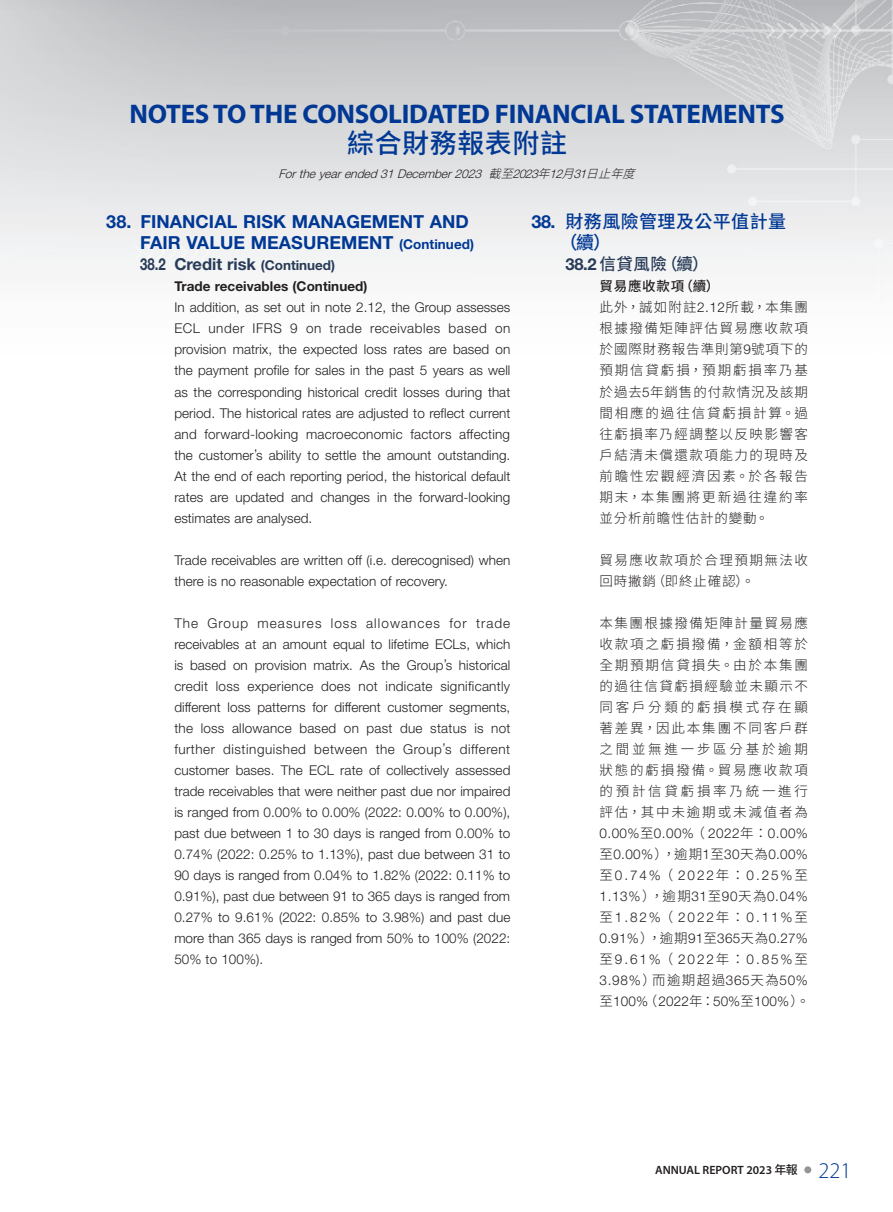
<style>
.page{position:relative;width:893px;height:1212px;background:#fff}
.page>*{position:absolute;margin:0;border:0;box-sizing:border-box;transform-origin:0 0}
.t1{font:700 27px "Myriad Pro";letter-spacing:-.01em;color:#003894}
.t2{font:500 27px "Source Han Sans TC";letter-spacing:.02em;color:#003894}
.Heading_1{font:700 18px/21px "Helvetica Neue LT Std";letter-spacing:.005em;color:#003894;text-align:right}
.C_Heading_1{font:500 18px/21px "Source Han Sans TC";letter-spacing:.025em;color:#003894}
.Heading_2{font:700 16.5px "Helvetica Neue LT Std";color:#283b58;scale:.8 1}
.C_Heading_2{font:500 16.5px "Source Han Sans TC";color:#283b58}
.Body_Text{font:300 13.5px/21px "Helvetica Neue LT Std";letter-spacing:.005em;color:#231f20;text-align:justify}
.C_Body_Text{font:300 13.5px/21px "Source Han Sans TC";letter-spacing:.135em;color:#231f20;text-align:justify}
.Heading_3{font:700 13.5px "Helvetica Neue LT Std";letter-spacing:.005em;color:#231f20}
.C_Body_Text-2{font:300 13.5px/21px "Source Han Sans TC";letter-spacing:.11em;color:#231f20}
.C_Heading_3{font:500 13.5px "Source Han Sans TC";letter-spacing:.055em;color:#231f20}
.t3{font:italic 300 12px "Helvetica Neue LT Std";color:#231f20}
.t4{font:600 12px "Myriad Pro";color:#231f20}
.s1{font-family:"Source Han Sans TC"}
.s2{font-family:"Helvetica Neue LT Std";font-weight:700}
.s3{font-family:"Helvetica Neue LT Std"}
.s4{font-size:13.5px}
.s5{font-family:"Source Han Sans TC";font-weight:500}
.s6{font-weight:300;font-size:22.5px;color:#003894}
</style>
<div class="page">
<img style="left:0;top:0;width:893px;height:1174px">
<div style="left:804px;top:1166px;width:7px;height:7px;background:#939598;border-radius:50%"></div>
<h1 class="t1" style="left:129px;top:96px;width:657px">NOTES TO THE CONSOLIDATED FINANCIAL STATEMENTS</h1>
<h1 class="t2" style="left:347px;top:128px;width:221px">綜合財務報表附註</h1>
<p class="t3" style="left:278px;top:166px;width:367px">Fortheyearended31December2023 <span class="s1">截至</span>2023<span class="s1">年</span>12<span class="s1">月</span>31<span class="s1">日止年度</span></p>
<p class="C_Heading_1" style="left:559px;top:212px;width:228px;text-indent:-28px"><span class="s2">38.</span> 財務風險管理及公平值計量（續）</p>
<p class="C_Heading_2" style="left:566px;top:255px;width:145px"><span class="s2">38.2</span> 信貸風險（續）</p>
<p class="C_Heading_3" style="left:600px;top:279px;width:121px">貿易應收款項（續）</p>
<p class="C_Body_Text" style="left:600px;top:297px;width:210px">此外，誠如附註<span class="s3">2.12</span>所載，本集團根據撥備矩陣評估貿易應收款項於國際財務報告準則第<span class="s3">9</span>號項下的預期信貸虧損，預期虧損率乃基於過去<span class="s3">5</span>年銷售的付款情況及該期間相應的過往信貸虧損計算。過往虧損率乃經調整以反映影響客戶結清未償還款項能力的現時及前瞻性宏觀經濟因素。於各報告期末，本集團將更新過往違約率並分析前瞻性估計的變動。</p>
<p class="C_Body_Text-2" style="left:600px;top:549px;width:210px">貿易應收款項於合理預期無法收回時撇銷（即終止確認）。</p>
<p class="C_Body_Text" style="left:600px;top:612px;width:212px;text-align:left">本集團根據撥備矩陣計量貿易應收款項之虧損撥備，金額相等於全期預期信貸損失。由於本集團的過往信貸虧損經驗並未顯示不同客戶分類的虧損模式存在顯著差異，因此本集團不同客戶群之間並無進一步區分基於逾期狀態的虧損撥備。貿易應收款項的預計信貸虧損率乃統一進行評估，其中未逾期或未減值者為<br><span class="s3">0.00%</span>至<span class="s3">0.00%</span>（ <span class="s3">2022</span>年：<span class="s3">0.00%</span>至<span class="s3">0.00%</span>），逾期<span class="s3">1</span>至<span class="s3">30</span>天為<span class="s3">0.00%</span>至<span class="s3">0.74%</span>（ <span class="s3">2022</span>年：<span class="s3">0.25%</span>至<br><span class="s3">1.13%</span>），逾期<span class="s3">31</span>至<span class="s3">90</span>天為<span class="s3">0.04%</span>至<span class="s3">1.82%</span>（ <span class="s3">2022</span>年：<span class="s3">0.11%</span>至<br><span class="s3">0.91%</span>），逾期<span class="s3">91</span>至<span class="s3">365</span>天為<span class="s3">0.27%</span>至<span class="s3">9.61%</span>（ <span class="s3">2022</span>年：<span class="s3">0.85%</span>至<br><span class="s3">3.98%</span>）而逾期超過<span class="s3">365</span>天為<span class="s3">50%</span>至<span class="s3">100%</span>（<span class="s3">2022</span>年：<span class="s3">50%</span>至<span class="s3">100%</span>）。</p>
<p class="Heading_1" style="left:106px;top:211px;width:369px">38. FINANCIAL RISK MANAGEMENT AND<br>FAIR VALUE MEASUREMENT <span class="s4">(Continued)</span></p>
<p class="Heading_2" style="left:140px;top:254px;width:245px">38.2 Credit risk <span class="s4">(Continued)</span></p>
<p class="Heading_3" style="left:174px;top:278px;width:195px">Trade receivables (Continued)</p>
<p class="Body_Text" style="left:174px;top:297px;width:338px">In addition, as set out in note 2.12, the Group assesses ECL under IFRS 9 on trade receivables based on provision matrix, the expected loss rates are based on the payment profile for sales in the past 5 years as well as the corresponding historical credit losses during that period. The historical rates are adjusted to reflect current and forward-looking macroeconomic factors affecting the customer’s ability to settle the amount outstanding.<br>At the end of each reporting period, the historical default rates are updated and changes in the forward-looking estimates are analysed.</p>
<p class="Body_Text" style="left:174px;top:549px;width:338px">Trade receivables are written off (i.e. derecognised) when there is no reasonable expectation of recovery.</p>
<p class="Body_Text" style="left:174px;top:612px;width:338px">The Group measures loss allowances for trade receivables at an amount equal to lifetime ECLs, which is based on provision matrix. As the Group’s historical credit loss experience does not indicate significantly different loss patterns for different customer segments, the loss allowance based on past due status is not further distinguished between the Group’s different customer bases. The ECL rate of collectively assessed trade receivables that were neither past due nor impaired is ranged from 0.00% to 0.00% (2022: 0.00% to 0.00%), past due between 1 to 30 days is ranged from 0.00% to 0.74% (2022: 0.25% to 1.13%), past due between 31 to 90 days is ranged from 0.04% to 1.82% (2022: 0.11% to 0.91%), past due between 91 to 365 days is ranged from 0.27% to 9.61% (2022: 0.85% to 3.98%) and past due more than 365 days is ranged from 50% to 100% (2022:<br>50% to 100%).</p>
<p class="t4" style="left:655px;top:1163px;width:198px">ANNUAL REPORT 2023 <span class="s5">年報</span> <span class="s6">221</span></p>
</div>
